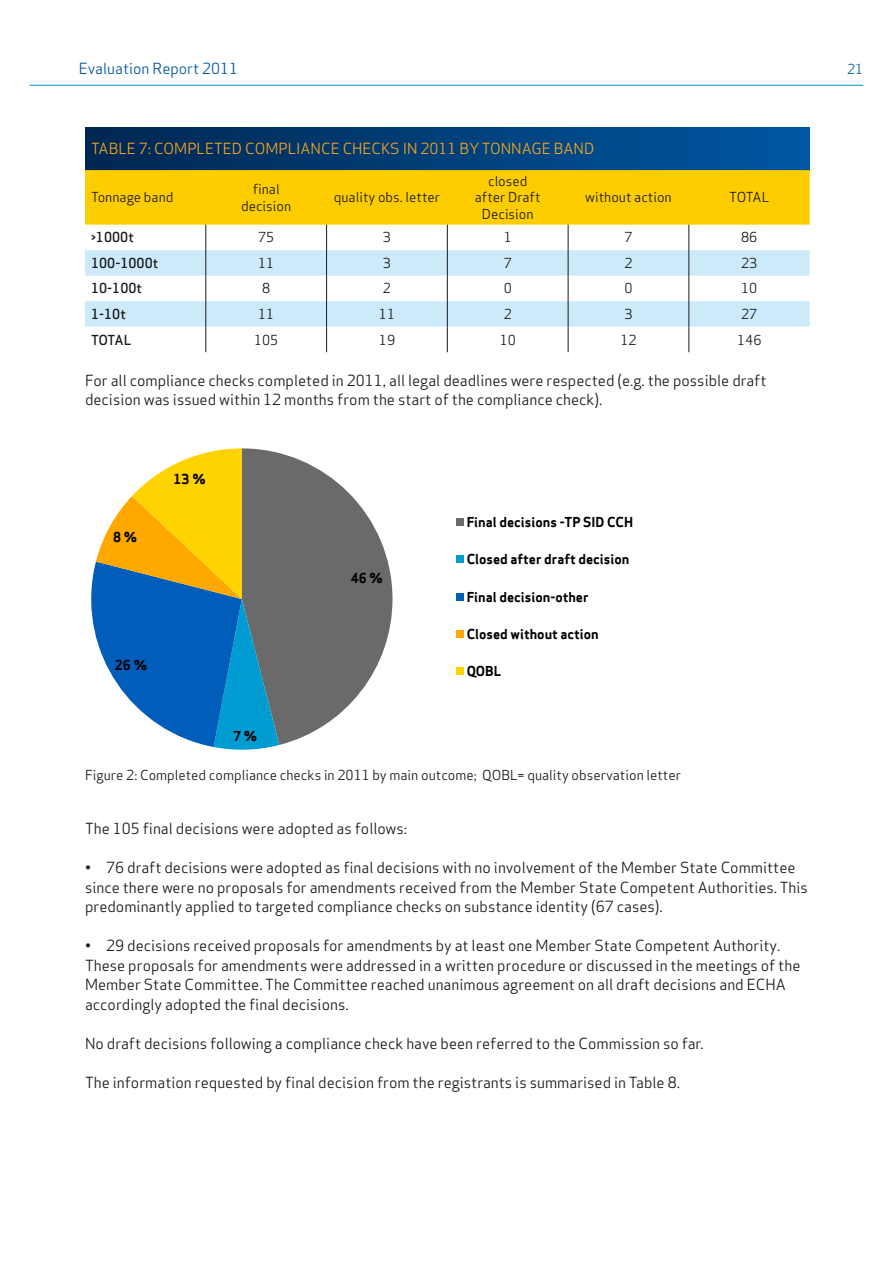
<style>
.page{position:relative;width:893px;height:1263px;background:#fff}
.page>*{position:absolute;margin:0;border:0;box-sizing:border-box;transform-origin:0 0}
.t1{font:15px/19.5px "Apex Sans";color:#1a171c}
.t2{font:15px "Apex Sans";color:#f5a421}
.t3{font:15px "Apex Sans";color:#0057a3}
.t4{font:13.5px/16.2px "Apex Sans";color:#1a171c;text-align:center}
.t5{font:700 13.5px "Apex Sans";color:#000}
.t6{font:500 13.5px "Apex Sans";color:#1a171c}
.t7{font:13.5px "Apex Sans";color:#0062aa}
</style>
<div class="page">
<hr style="left:30px;top:85px;width:833px;height:1px;background:#008dc8">
<div style="left:85px;top:128px;width:725px;height:42px;background:linear-gradient(to right,#002751,#0058a3)"></div>
<svg style="left:85px;top:170px;width:725px;height:182px"></svg>
<svg style="left:91px;top:448px;width:301px;height:302px"></svg>
<div style="left:456px;top:518px;width:7px;height:8px;background:#6a6a6a"></div>
<div style="left:456px;top:556px;width:7px;height:7px;background:#009cd2"></div>
<div style="left:456px;top:593px;width:7px;height:7px;background:#005dba"></div>
<div style="left:456px;top:630px;width:7px;height:7px;background:#ffa900"></div>
<div style="left:456px;top:667px;width:7px;height:7px;background:#ffd300"></div>
<p class="t3" style="left:79px;top:56px;width:161px">Evaluation Report 2011</p>
<p class="t7" style="left:847px;top:58px;width:18px">21</p>
<p class="t2" style="left:91px;top:137px;width:18px">Table</p>
<p class="t2" style="left:139px;top:137px;width:36px">7: Completed</p>
<p class="t2" style="left:245px;top:137px;width:20px">Compliance</p>
<p class="t2" style="left:343px;top:137px;width:20px">Chec</p>
<p class="t2" style="left:381px;top:137px;width:112px">ks in 2011 by tonnage</p>
<p class="t2" style="left:554px;top:137px;width:11px">band</p>
<p class="t4" style="left:91px;top:188px;width:84px">Tonnage band</p>
<p class="t4" style="left:241px;top:180px;width:52px">final decision</p>
<p class="t4" style="left:334px;top:188px;width:108px">quality obs. letter</p>
<p class="t4" style="left:475px;top:172px;width:67px">closed after Draft<br>Decision</p>
<p class="t4" style="left:585px;top:188px;width:88px">without action</p>
<p class="t4" style="left:729px;top:188px;width:41px">TOTAL</p>
<p class="t6" style="left:91px;top:226px;width:44px">&gt;1000t</p>
<p class="t4" style="left:258px;top:228px;width:18px">75</p>
<p class="t4" style="left:383px;top:228px;width:10px">3</p>
<p class="t4" style="left:504px;top:228px;width:10px">1</p>
<p class="t4" style="left:624px;top:228px;width:10px">7</p>
<p class="t4" style="left:741px;top:228px;width:18px">86</p>
<p class="t6" style="left:91px;top:251px;width:69px">100-1000t</p>
<p class="t4" style="left:258px;top:254px;width:18px">11</p>
<p class="t4" style="left:383px;top:254px;width:10px">3</p>
<p class="t4" style="left:504px;top:254px;width:10px">7</p>
<p class="t4" style="left:624px;top:254px;width:10px">2</p>
<p class="t4" style="left:741px;top:254px;width:18px">23</p>
<p class="t6" style="left:91px;top:277px;width:53px">10-100t</p>
<p class="t4" style="left:262px;top:279px;width:10px">8</p>
<p class="t4" style="left:383px;top:279px;width:10px">2</p>
<p class="t4" style="left:504px;top:279px;width:10px">0</p>
<p class="t4" style="left:624px;top:279px;width:10px">0</p>
<p class="t4" style="left:741px;top:279px;width:18px">10</p>
<p class="t6" style="left:91px;top:302px;width:36px">1-10t</p>
<p class="t4" style="left:258px;top:305px;width:18px">11</p>
<p class="t4" style="left:379px;top:305px;width:18px">11</p>
<p class="t4" style="left:504px;top:305px;width:10px">2</p>
<p class="t4" style="left:624px;top:305px;width:10px">3</p>
<p class="t4" style="left:741px;top:305px;width:18px">27</p>
<p class="t6" style="left:91px;top:328px;width:40px">TOTAL</p>
<p class="t4" style="left:254px;top:330px;width:26px">105</p>
<p class="t4" style="left:379px;top:330px;width:18px">19</p>
<p class="t4" style="left:500px;top:330px;width:18px">10</p>
<p class="t4" style="left:620px;top:330px;width:18px">12</p>
<p class="t4" style="left:737px;top:330px;width:26px">146</p>
<p class="t1" style="left:85px;top:369px;width:683px">For all compliance checks completed in 2011, all legal deadlines were respected (e.g. the possible draft decision was issued within 12 months from the start of the compliance check).</p>
<p class="t5" style="left:113px;top:529px;width:26px">8 %</p>
<p class="t5" style="left:174px;top:470px;width:34px">13 %</p>
<p class="t5" style="left:115px;top:656px;width:34px">26 %</p>
<p class="t5" style="left:233px;top:727px;width:26px">7 %</p>
<p class="t5" style="left:351px;top:569px;width:34px">46 %</p>
<p class="t5" style="left:467px;top:514px;width:168px">Final decisions -TP SID CCH</p>
<p class="t5" style="left:467px;top:551px;width:164px">Closed after draft decision</p>
<p class="t5" style="left:467px;top:588px;width:123px">Final decision-other</p>
<p class="t5" style="left:467px;top:625px;width:134px">Closed without action</p>
<p class="t5" style="left:467px;top:662px;width:36px">QOBL</p>
<p class="t4" style="left:85px;top:765px;width:597px">Figure 2: Completed compliance checks in 2011 by main outcome; QOBL= quality observation letter</p>
<p class="t1" style="left:85px;top:817px;width:324px">The 105 final decisions were adopted as follows:</p>
<p class="t1" style="left:85px;top:856px;width:724px">• 76 draft decisions were adopted as final decisions with no involvement of the Member State Committee since there were no proposals for amendments received from the Member State Competent Authorities. This predominantly applied to targeted compliance checks on substance identity (67 cases).</p>
<p class="t1" style="left:85px;top:934px;width:717px">• 29 decisions received proposals for amendments by at least one Member State Competent Authority.<br>These proposals for amendments were addressed in a written procedure or discussed in the meetings of the Member State Committee. The Committee reached unanimous agreement on all draft decisions and ECHA accordingly adopted the final decisions.</p>
<p class="t1" style="left:85px;top:1032px;width:620px">No draft decisions following a compliance check have been referred to the Commission so far.</p>
<p class="t1" style="left:85px;top:1071px;width:596px">The information requested by final decision from the registrants is summarised in Table 8.</p>
</div>
